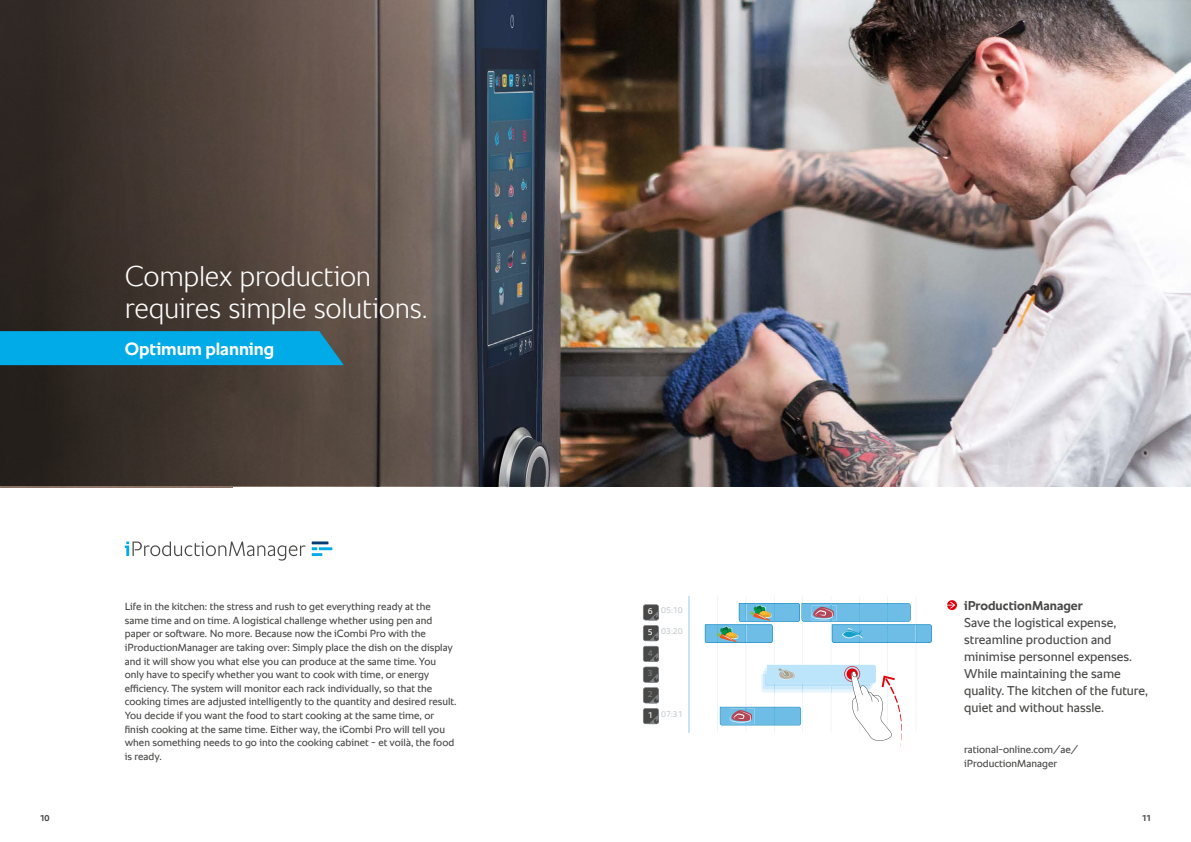
<style>
.page{position:relative;width:1191px;height:842px;background:#fff}
.page>*{position:absolute;margin:0;border:0;box-sizing:border-box;transform-origin:0 0}
.t1{font:300 29px/32px "RATIONAL Sans TT";letter-spacing:-.01em;color:#fff}
.t2{font:700 18px "RATIONAL Sans TT";color:#fff}
.t3{font:13px/17px "RATIONAL Sans TT";color:#484847}
.t4{font:700 13px "RATIONAL Sans TT";color:#484847}
.t5{font:10.5px/13.6px "RATIONAL Sans TT";color:#484847}
.t6{font:700 8.5px "RATIONAL Sans TT";color:#484847}
.t7{font:8.3px "RATIONAL Sans TT";color:#c6ccd0}
.t8{font:8.3px "RATIONAL Sans TT";color:#7c8286}
.t9{font:8.3px "RATIONAL Sans TT";color:#fff}
</style>
<div class="page">
<img style="left:621px;top:0;width:570px;height:486px">
<svg style="left:0;top:0;width:621px;height:486px;background:#4e4540"></svg>
<hr style="left:688px;top:596px;width:2px;height:136px;background:#cce4f6">
<svg style="left:643px;top:604px;width:16px;height:120px"></svg>
<svg style="left:705px;top:596px;width:227px;height:151px"></svg>
<div style="left:0;top:331px;width:344px;height:34px;background:#00abe7"></div>
<svg style="left:125px;top:541px;width:180px;height:20px"></svg>
<hr style="left:312px;top:541px;width:16px;height:3px;background:#033b75">
<svg style="left:312px;top:547px;width:20px;height:9px"></svg>
<svg style="left:947px;top:600px;width:10px;height:10px"></svg>
<h1 class="t1" style="left:125px;top:260px;width:304px">Complex production requires simple solutions.</h1>
<h2 class="t2" style="left:125px;top:336px;width:151px">Optimum planning</h2>
<p class="t5" style="left:125px;top:600px;width:333px">Life in the kitchen: the stress and rush to get everything ready at the same time and on time. A logistical challenge whether using pen and paper or software. No more. Because now the iCombi Pro with the iProductionManager are taking over: Simply place the dish on the display and it will show you what else you can produce at the same time. You only have to specify whether you want to cook with time, or energy efficiency. The system will monitor each rack individually, so that the cooking times are adjusted intelligently to the quantity and desired result.<br>You decide if you want the food to start cooking at the same time, or finish cooking at the same time. Either way, the iCombi Pro will tell you when something needs to go into the cooking cabinet - et voilà, the food is ready.</p>
<p class="t9" style="left:647px;top:605px;width:6px">6</p>
<p class="t9" style="left:647px;top:626px;width:6px">5</p>
<p class="t8" style="left:647px;top:647px;width:6px">4</p>
<p class="t8" style="left:647px;top:668px;width:6px">3</p>
<p class="t8" style="left:647px;top:688px;width:6px">2</p>
<p class="t9" style="left:647px;top:709px;width:6px">1</p>
<p class="t7" style="left:661px;top:605px;width:23px">05:10</p>
<p class="t7" style="left:661px;top:625px;width:23px">03:20</p>
<p class="t7" style="left:661px;top:709px;width:23px">07:31</p>
<p class="t4" style="left:964px;top:596px;width:120px">iProductionManager</p>
<p class="t3" style="left:964px;top:614px;width:185px">Save the logistical expense, streamline production and minimise personnel expenses.<br>While maintaining the same quality. The kitchen of the future, quiet and without hassle.</p>
<p class="t5" style="left:964px;top:743px;width:116px">rational-online.com/ae/ iProductionManager</p>
<p class="t6" style="left:40px;top:812px;width:11px">10</p>
<p class="t6" style="left:1141px;top:812px;width:11px">11</p>
</div>
